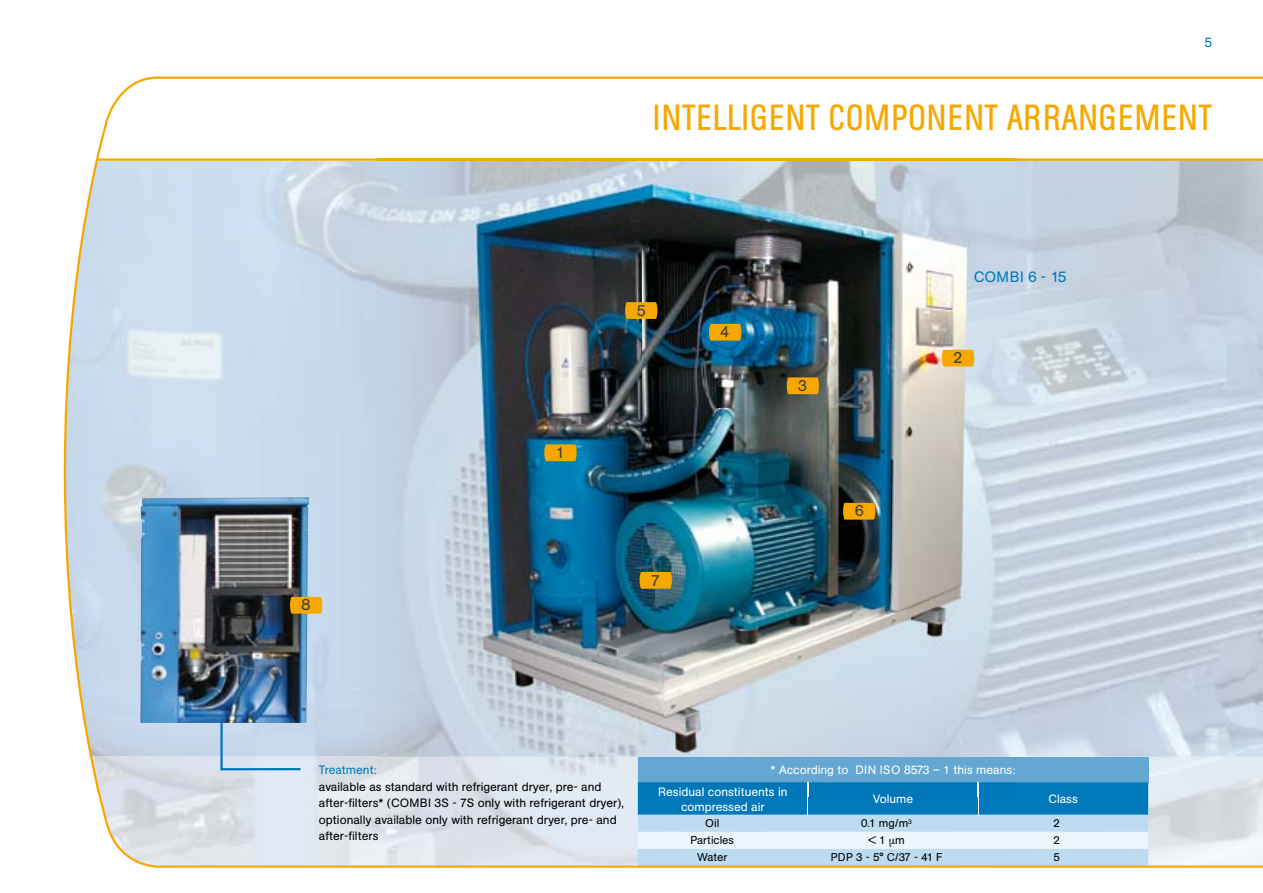
<style>
.page{position:relative;width:1263px;height:893px;background:#fff}
.page>*{position:absolute;margin:0;border:0;box-sizing:border-box;transform-origin:0 0}
.t1{font:36px "AG Buch Condensed BQ";letter-spacing:.02em;color:#f7a800}
.t2{font:15.75px "AG Buch BQ";color:#3e3d40}
.t3{font:15px "AG Buch BQ";letter-spacing:.02em;color:#0078b9}
.t4{font:13.5px "AG Buch BQ";color:#0078b9}
.t5{font:12px/16.5px "AG Buch BQ";color:#000}
.t6{font:12px/21.5px "AG Buch BQ";color:#fff}
.t7{font:12px "AG Buch BQ";color:#0078b9}
.t8{font:11.25px "AG Buch BQ";color:#000}
</style>
<div class="page">
<img style="left:63px;top:76px;width:1200px;height:792px">
<img style="left:376px;top:137px;width:640px;height:24px">
<img style="left:376px;top:756px;width:640px;height:41px">
<div style="left:638px;top:757px;width:378px;height:25px;background:#64a7d3"></div>
<svg style="left:638px;top:782px;width:510px;height:84px;background:#80bbdc"></svg>
<svg style="left:219px;top:723px;width:84px;height:48px;background:#bfd5ea"></svg>
<svg style="left:942px;top:350px;width:32px;height:17px"></svg>
<svg style="left:787px;top:377px;width:32px;height:17px"></svg>
<svg style="left:843px;top:503px;width:32px;height:17px"></svg>
<svg style="left:625px;top:302px;width:32px;height:17px"></svg>
<svg style="left:544px;top:444px;width:33px;height:17px"></svg>
<svg style="left:639px;top:572px;width:33px;height:17px"></svg>
<svg style="left:709px;top:324px;width:32px;height:17px"></svg>
<img style="left:140px;top:497px;width:169px;height:226px">
<svg style="left:290px;top:597px;width:32px;height:17px"></svg>
<h2 class="t2" style="left:302px;top:596px;width:10px">8</h2>
<h2 class="t2" style="left:556px;top:444px;width:10px">1</h2>
<p class="t4" style="left:1204px;top:34px;width:9px">5</p>
<h1 class="t1" style="left:653px;top:97px;width:561px">INTELLIGENT COMPONENT ARRANGEMENT</h1>
<h2 class="t2" style="left:637px;top:301px;width:10px">5</h2>
<h2 class="t2" style="left:721px;top:323px;width:10px">4</h2>
<h2 class="t2" style="left:651px;top:571px;width:10px">7</h2>
<h2 class="t2" style="left:798px;top:377px;width:10px">3</h2>
<h2 class="t2" style="left:855px;top:502px;width:10px">6</h2>
<p class="t3" style="left:974px;top:268px;width:94px">COMBI 6 - 15</p>
<h2 class="t2" style="left:953px;top:349px;width:10px">2</h2>
<p class="t7" style="left:319px;top:763px;width:59px">Treatment:</p>
<p class="t5" style="left:319px;top:779px;width:307px">available as standard with refrigerant dryer, pre- and after-filters* (COMBI 3S - 7S only with refrigerant dryer), optionally available only with refrigerant dryer, pre- and after-filters</p>
<p class="t6" style="left:658px;top:759px;width:359px;text-indent:112px">* According to DIN ISO 8573 – 1 this means:<br>Residual constituents in</p>
<p class="t6" style="left:681px;top:796px;width:85px">compressed air</p>
<p class="t6" style="left:873px;top:788px;width:42px">Volume</p>
<p class="t6" style="left:1048px;top:788px;width:31px">Class</p>
<p class="t8" style="left:705px;top:817px;width:16px">Oil</p>
<p class="t8" style="left:861px;top:817px;width:52px">0.1 mg/m<sup>3</sup></p>
<p class="t8" style="left:1053px;top:817px;width:8px">2</p>
<p class="t8" style="left:691px;top:834px;width:45px">Particles</p>
<p class="t8" style="left:868px;top:834px;width:38px">&lt; 1 µm</p>
<p class="t8" style="left:1053px;top:834px;width:8px">2</p>
<p class="t8" style="left:697px;top:851px;width:32px">Water</p>
<p class="t8" style="left:831px;top:851px;width:113px">PDP 3 - 5° C/37 - 41 F</p>
<p class="t8" style="left:1053px;top:851px;width:8px">5</p>
</div>
